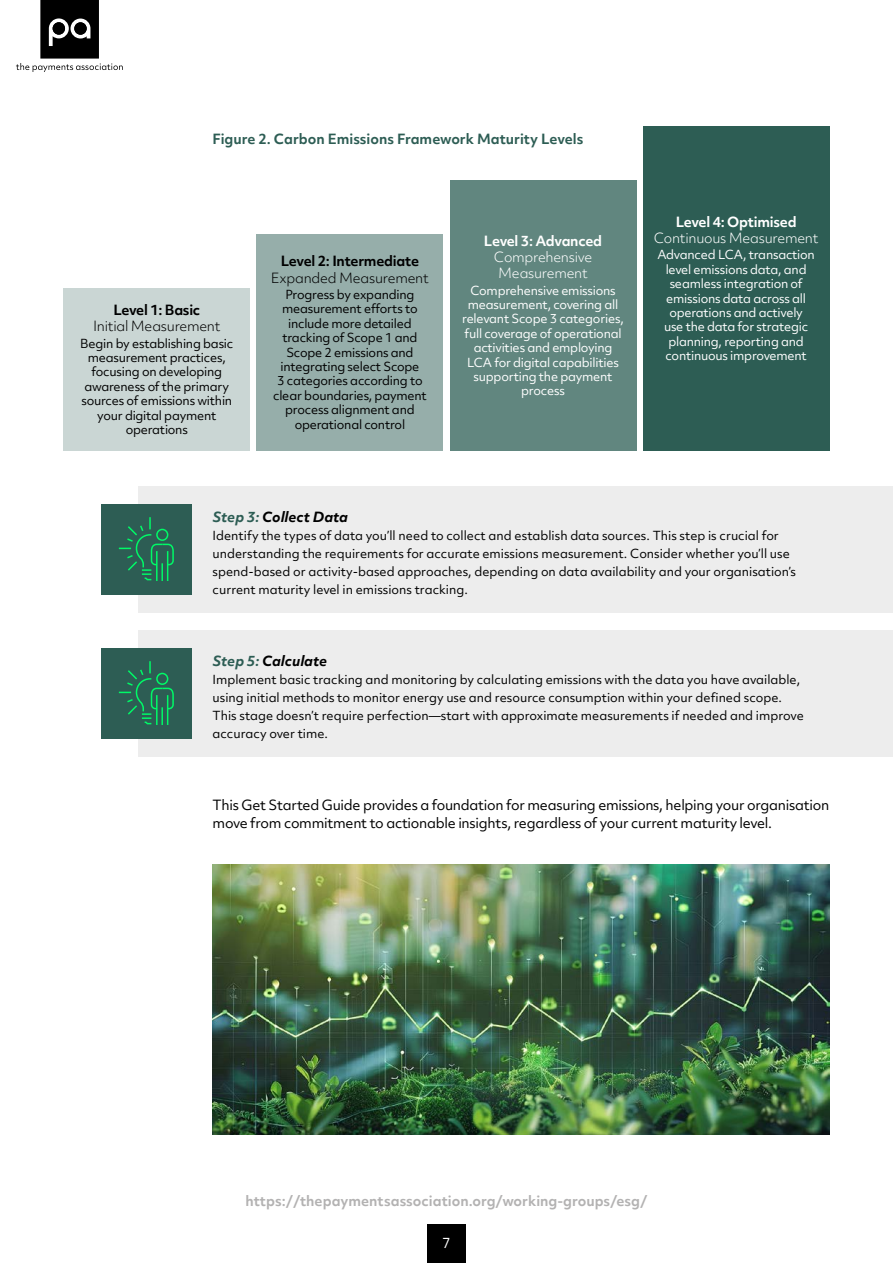
<style>
.page{position:relative;width:893px;height:1263px;background:#fff}
.page>*{position:absolute;margin:0;border:0;box-sizing:border-box;transform-origin:0 0}
.t1{font:13.5px/18px "Objektiv Mk 2";letter-spacing:-.02em;color:#000}
.t2{font:700 13.5px "Objektiv Mk 2";color:#b3b2b2}
.t3{font:700 13.5px "Objektiv Mk 2";color:#2d5d54}
.t4{font:300 13.5px/16.2px "Objektiv Mk 2";letter-spacing:-.02em;color:#fff;text-align:center}
.t5{font:300 13.5px "Objektiv Mk 2";letter-spacing:-.02em;color:#000}
.t6{font:italic 700 13.5px "Objektiv Mk 2";color:#000}
.t7{font:700 13.5px "Objektiv Mk 2";letter-spacing:-.02em;color:#000}
.t8{font:700 13.5px "Objektiv Mk 2";letter-spacing:-.02em;color:#fff}
.t9{font:13.5px "Objektiv Mk 2";color:#fff}
.t10{font:12px/18px "Objektiv Mk 2";color:#000}
.t11{font:12px/14.4px "Objektiv Mk 2";letter-spacing:-.02em;color:#fff;text-align:center}
.t12{font:12px/14.4px "Objektiv Mk 2";letter-spacing:-.02em;color:#000;text-align:center}
.s1{color:#2d5d54}
</style>
<div class="page">
<div style="left:427px;top:1224px;width:39px;height:39px;background:#000"></div>
<svg style="left:16px;top:0;width:107px;height:72px"></svg>
<div style="left:64px;top:288px;width:186px;height:162px;background:#cad6d4"></div>
<div style="left:257px;top:234px;width:186px;height:216px;background:#96aeaa"></div>
<div style="left:450px;top:180px;width:186px;height:270px;background:#61867f"></div>
<div style="left:643px;top:126px;width:186px;height:324px;background:#2d5d54"></div>
<img style="left:213px;top:864px;width:616px;height:270px">
<div style="left:139px;top:486px;width:754px;height:126px;background:#ededed"></div>
<div style="left:139px;top:630px;width:754px;height:126px;background:#ededed"></div>
<div style="left:101px;top:504px;width:90px;height:90px;background:#2d5d54"></div>
<svg style="left:118px;top:517px;width:56px;height:64px"></svg>
<div style="left:156px;top:529px;width:12px;height:12px;border:2px solid #00f967;border-radius:50%"></div>
<div style="left:101px;top:648px;width:90px;height:90px;background:#2d5d54"></div>
<svg style="left:118px;top:661px;width:56px;height:64px"></svg>
<div style="left:156px;top:673px;width:12px;height:12px;border:2px solid #00f967;border-radius:50%"></div>
<p class="t3" style="left:213px;top:129px;width:372px">Figure 2. Carbon Emissions Framework Maturity Levels</p>
<p class="t7" style="left:113px;top:300px;width:88px">Level 1: Basic</p>
<p class="t5" style="left:93px;top:317px;width:129px">Initial Measurement</p>
<p class="t12" style="left:80px;top:336px;width:155px">Begin by establishing basic measurement practices, focusing on developing awareness of the primary sources of emissions within your digital payment operations</p>
<p class="t7" style="left:281px;top:252px;width:140px">Level 2: Intermediate</p>
<p class="t5" style="left:271px;top:268px;width:159px">Expanded Measurement</p>
<p class="t12" style="left:273px;top:287px;width:155px">Progress by expanding measurement efforts to include more detailed tracking of Scope 1 and<br>Scope 2 emissions and integrating select Scope<br>3 categories according to clear boundaries, payment process alignment and operational control</p>
<p class="t8" style="left:484px;top:231px;width:120px">Level 3: Advanced</p>
<p class="t4" style="left:494px;top:249px;width:100px">Comprehensive<br>Measurement</p>
<p class="t11" style="left:462px;top:283px;width:163px">Comprehensive emissions measurement, covering all relevant Scope 3 categories, full coverage of operational activities and employing<br>LCA for digital capabilities supporting the payment process</p>
<p class="t8" style="left:676px;top:212px;width:122px">Level 4: Optimised</p>
<p class="t4" style="left:654px;top:230px;width:166px">Continuous Measurement</p>
<p class="t11" style="left:657px;top:248px;width:159px">Advanced LCA, transaction level emissions data, and seamless integration of emissions data across all operations and actively<br>use the data for strategic planning, reporting and continuous improvement</p>
<p class="t6" style="left:213px;top:507px;width:137px"><span class="s1">Step 3:</span> Collect Data</p>
<p class="t10" style="left:213px;top:526px;width:585px">Identify the types of data you’ll need to collect and establish data sources. This step is crucial for understanding the requirements for accurate emissions measurement. Consider whether you’ll use spend-based or activity-based approaches, depending on data availability and your organisation’s current maturity level in emissions tracking.</p>
<p class="t6" style="left:213px;top:651px;width:116px"><span class="s1">Step 5:</span> Calculate</p>
<p class="t10" style="left:213px;top:670px;width:593px">Implement basic tracking and monitoring by calculating emissions with the data you have available, using initial methods to monitor energy use and resource consumption within your defined scope.<br>This stage doesn’t require perfection—start with approximate measurements if needed and improve accuracy over time.</p>
<p class="t1" style="left:213px;top:796px;width:618px">This Get Started Guide provides a foundation for measuring emissions, helping your organisation move from commitment to actionable insights, regardless of your current maturity level.</p>
<p class="t2" style="left:245px;top:1191px;width:404px">https://thepaymentsassociation.org/working-groups/esg/</p>
<p class="t9" style="left:442px;top:1234px;width:10px">7</p>
</div>
